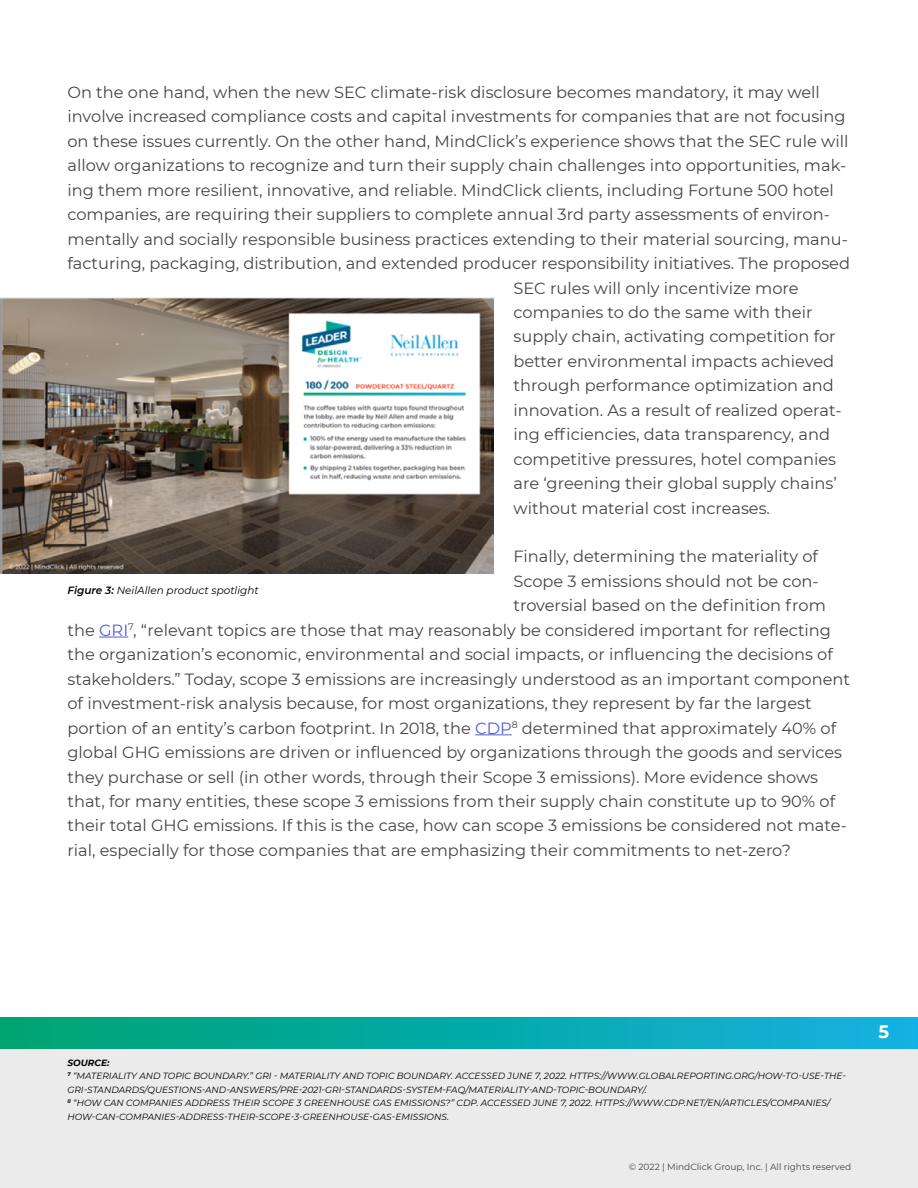
<style>
.page{position:relative;width:918px;height:1188px;background:#fff}
.page>*{position:absolute;margin:0;border:0;box-sizing:border-box;transform-origin:0 0}
.t1{font:700 18px "Montserrat";color:#fff}
.t2{font:16.2px "Montserrat";color:#464444}
.t3{font:italic 10.5px "Montserrat";color:#000}
.t4{font:italic 9px/13.5px "Montserrat";color:#000}
.t5{font:9px "Montserrat";color:#464444}
.s1{color:#4f5cd6}
.s2{font-weight:600}
.s3{font-weight:700}
</style>
<div class="page">
<div style="left:0;top:1018px;width:918px;height:170px;background:#ebebec"></div>
<svg style="left:99px;top:637px;width:29px;height:1px"></svg>
<hr style="left:475px;top:734px;width:37px;height:1px;background:#4f5cd6">
<img style="left:0;top:297px;width:493px;height:276px">
<div style="left:0;top:1017px;width:918px;height:32px;background:linear-gradient(to right,#00a370,#13b1e2)"></div>
<p class="t2" style="left:68px;top:81px;width:754px">On the one hand, when the new SEC climate-risk disclosure becomes mandatory, it may well</p>
<p class="t2" style="left:68px;top:105px;width:780px">involve increased compliance costs and capital investments for companies that are not focusing</p>
<p class="t2" style="left:68px;top:130px;width:782px">on these issues currently. On the other hand, MindClick’s experience shows that the SEC rule will</p>
<p class="t2" style="left:68px;top:154px;width:780px">allow organizations to recognize and turn their supply chain challenges into opportunities, mak-</p>
<p class="t2" style="left:68px;top:179px;width:768px">ing them more resilient, innovative, and reliable. MindClick clients, including Fortune 500 hotel</p>
<p class="t2" style="left:68px;top:203px;width:764px">companies, are requiring their suppliers to complete annual 3rd party assessments of environ-</p>
<p class="t2" style="left:68px;top:228px;width:782px">mentally and socially responsible business practices extending to their material sourcing, manu-</p>
<p class="t2" style="left:68px;top:252px;width:784px">facturing, packaging, distribution, and extended producer responsibility initiatives. The proposed</p>
<p class="t2" style="left:514px;top:277px;width:287px">SEC rules will only incentivize more</p>
<p class="t2" style="left:514px;top:301px;width:301px">companies to do the same with their</p>
<p class="t2" style="left:514px;top:326px;width:324px">supply chain, activating competition for</p>
<p class="t2" style="left:514px;top:350px;width:322px">better environmental impacts achieved</p>
<p class="t2" style="left:514px;top:374px;width:322px">through performance optimization and</p>
<p class="t2" style="left:514px;top:399px;width:330px">innovation. As a result of realized operat-</p>
<p class="t2" style="left:514px;top:423px;width:318px">ing efficiencies, data transparency, and</p>
<p class="t2" style="left:514px;top:448px;width:324px">competitive pressures, hotel companies</p>
<p class="t2" style="left:514px;top:472px;width:325px">are ‘greening their global supply chains’</p>
<p class="t2" style="left:514px;top:497px;width:258px">without material cost increases.</p>
<p class="t2" style="left:514px;top:546px;width:306px">Finally, determining the materiality of</p>
<p class="t2" style="left:514px;top:570px;width:307px">Scope 3 emissions should not be con-</p>
<p class="t2" style="left:514px;top:594px;width:314px">troversial based on the definition from</p>
<p class="t2" style="left:67px;top:619px;width:765px">the <span class="s1">GRI</span><sup>7</sup>, “relevant topics are those that may reasonably be considered important for reflecting</p>
<p class="t2" style="left:68px;top:643px;width:767px">the organization’s economic, environmental and social impacts, or influencing the decisions of</p>
<p class="t2" style="left:68px;top:668px;width:784px">stakeholders.” Today, scope 3 emissions are increasingly understood as an important component</p>
<p class="t2" style="left:68px;top:692px;width:746px">of investment-risk analysis because, for most organizations, they represent by far the largest</p>
<p class="t2" style="left:68px;top:717px;width:770px">portion of an entity’s carbon footprint. In 2018, the <span class="s1">CDP</span><sup>8</sup> determined that approximately 40% of</p>
<p class="t2" style="left:68px;top:741px;width:776px">global GHG emissions are driven or influenced by organizations through the goods and services</p>
<p class="t2" style="left:68px;top:766px;width:752px">they purchase or sell (in other words, through their Scope 3 emissions). More evidence shows</p>
<p class="t2" style="left:68px;top:790px;width:769px">that, for many entities, these scope 3 emissions from their supply chain constitute up to 90% of</p>
<p class="t2" style="left:68px;top:815px;width:781px">their total GHG emissions. If this is the case, how can scope 3 emissions be considered not mate-</p>
<p class="t2" style="left:68px;top:839px;width:725px">rial, especially for those companies that are emphasizing their commitments to net-zero?</p>
<p class="t3" style="left:68px;top:583px;width:193px"><span class="s2">Figure 3:</span> NeilAllen product spotlight</p>
<p class="t4" style="left:68px;top:1055px;width:780px"><span class="s3">SOURCE:<br></span><sup>7</sup> “MATERIALITY AND TOPIC BOUNDARY.” GRI - MATERIALITY AND TOPIC BOUNDARY. ACCESSED JUNE 7, 2022. HTTPS://WWW.GLOBALREPORTING.ORG/HOW-TO-USE-THE-GRI-STANDARDS/QUESTIONS-AND-ANSWERS/PRE-2021-GRI-STANDARDS-SYSTEM-FAQ/MATERIALITY-AND-TOPIC-BOUNDARY/.<br><sup>8</sup> “HOW CAN COMPANIES ADDRESS THEIR SCOPE 3 GREENHOUSE GAS EMISSIONS?” CDP. ACCESSED JUNE 7, 2022. HTTPS://WWW.CDP.NET/EN/ARTICLES/COMPANIES/ HOW-CAN-COMPANIES-ADDRESS-THEIR-SCOPE-3-GREENHOUSE-GAS-EMISSIONS.</p>
<p class="t5" style="left:629px;top:1161px;width:224px">© 2022 | MindClick Group, Inc. | All rights reserved</p>
<p class="t1" style="left:878px;top:1019px;width:12px">5</p>
</div>
